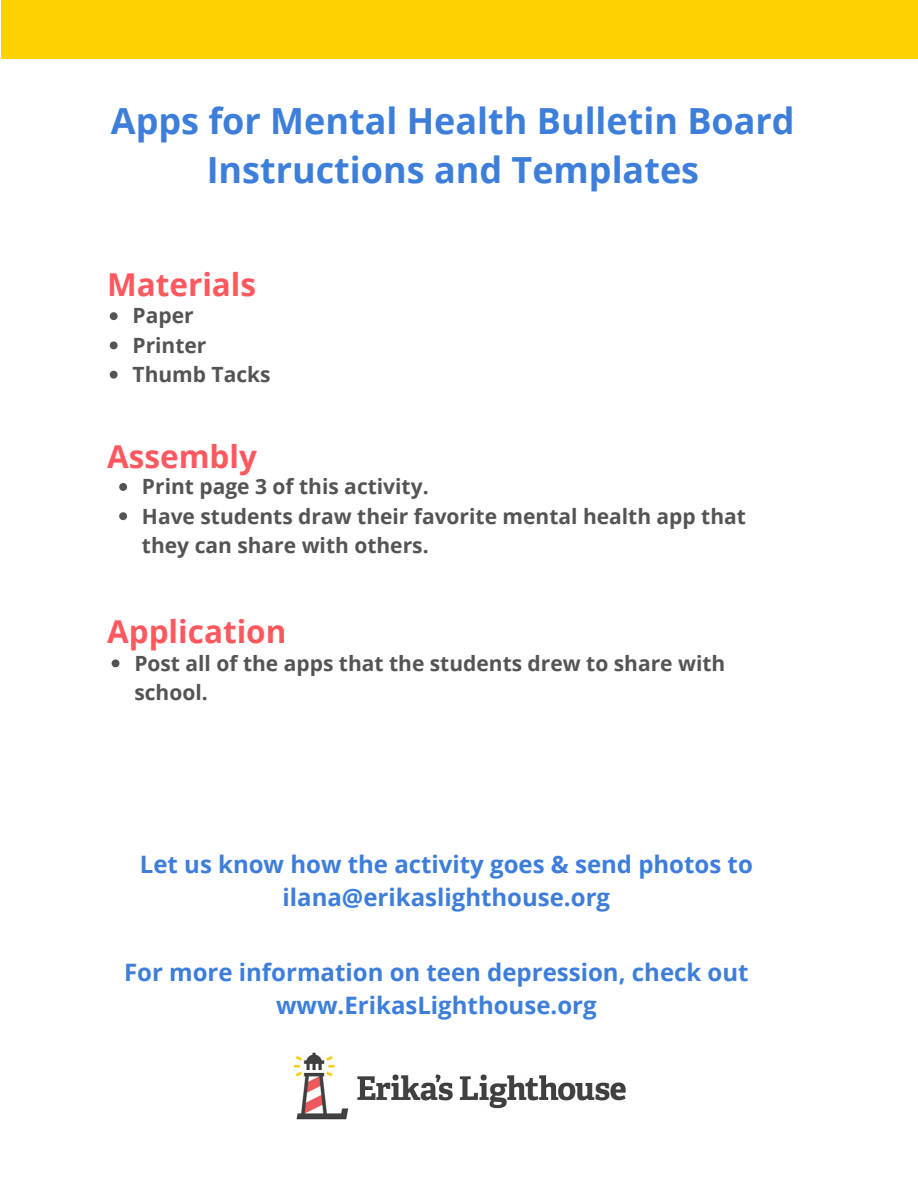
<style>
.page{position:relative;width:918px;height:1188px;background:#fff}
.page>*{position:absolute;margin:0;border:0;box-sizing:border-box;transform-origin:0 0}
.t1{font:700 36px/49.5px "Open Sans";color:#3d7edb;text-align:center}
.t2{font:700 31.5px "Open Sans";color:#ff585f}
.t3{font:700 24px/32.4px "Open Sans";color:#3d7edb;text-align:center}
.t4{font:700 21px/29.2px "Open Sans";color:#545454}
</style>
<div class="page">
<div style="left:1px;top:0;width:917px;height:58px;background:#fed100"></div>
<img style="left:293px;top:1052px;width:333px;height:68px">
<svg style="left:110px;top:312px;width:8px;height:8px"></svg>
<svg style="left:110px;top:341px;width:8px;height:8px"></svg>
<svg style="left:110px;top:371px;width:8px;height:8px"></svg>
<svg style="left:119px;top:483px;width:8px;height:8px"></svg>
<svg style="left:119px;top:512px;width:8px;height:8px"></svg>
<svg style="left:112px;top:659px;width:7px;height:8px"></svg>
<h1 class="t1" style="left:111px;top:95px;width:685px">Apps for Mental Health Bulletin Board<br>Instructions and Templates</h1>
<h2 class="t2" style="left:107px;top:263px;width:151px">Materials</h2>
<p class="t4" style="left:133px;top:301px;width:140px">Paper<br>Printer<br>Thumb Tacks</p>
<h2 class="t2" style="left:107px;top:434px;width:151px">Assembly</h2>
<p class="t4" style="left:142px;top:471px;width:606px">Print page 3 of this activity.<br>Have students draw their favorite mental health app that they can share with others.</p>
<h2 class="t2" style="left:107px;top:610px;width:181px">Application</h2>
<p class="t4" style="left:134px;top:648px;width:593px">Post all of the apps that the students drew to share with school.</p>
<p class="t3" style="left:140px;top:848px;width:614px">Let us know how the activity goes &amp; send photos to ilana@erikaslighthouse.org</p>
<p class="t3" style="left:124px;top:956px;width:626px">For more information on teen depression, check out www.ErikasLighthouse.org</p>
</div>
